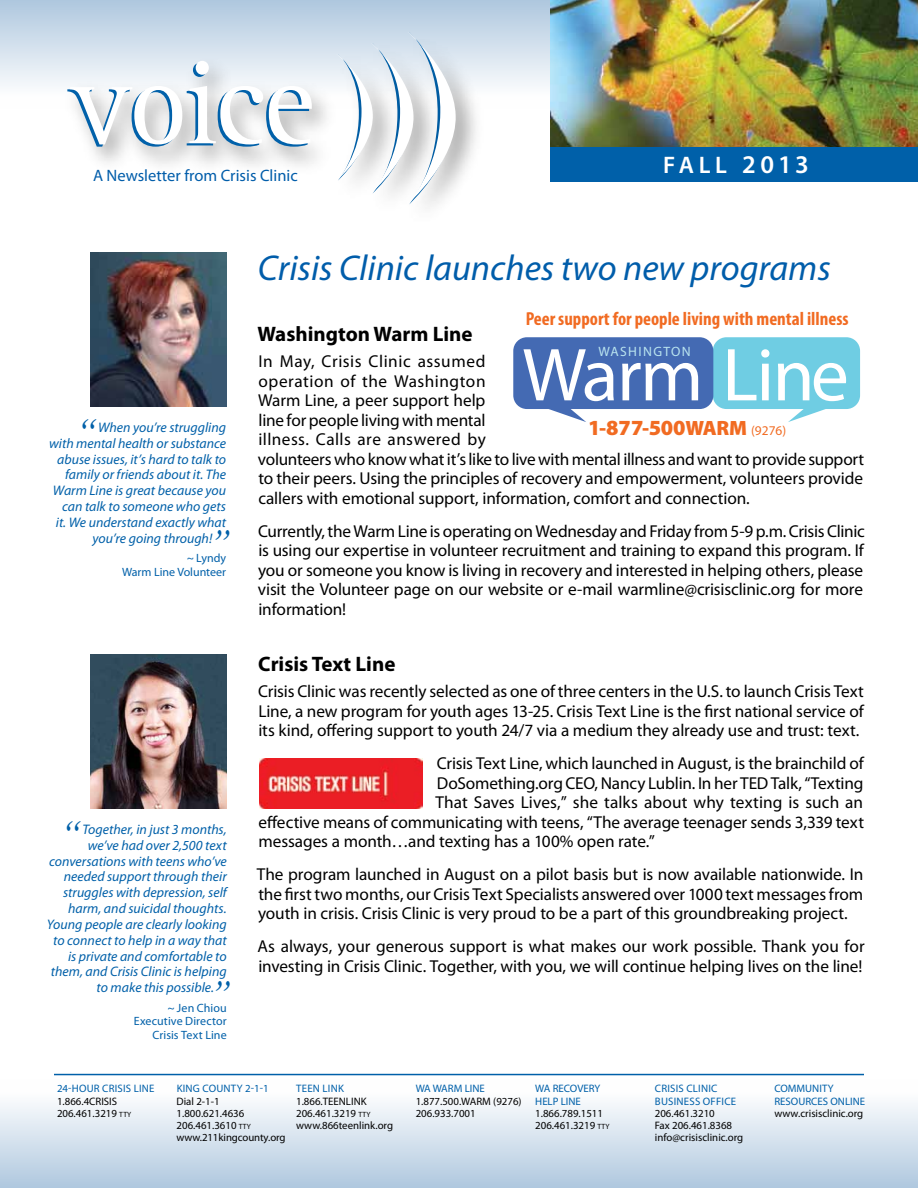
<style>
.page{position:relative;width:918px;height:1188px;background:#fff}
.page>*{position:absolute;margin:0;border:0;box-sizing:border-box;transform-origin:0 0}
.t1{font:italic 39.6px "Garamond";color:#0060a9}
.t2{font:italic 36px "Myriad Pro";color:#005daa}
.t3{font:600 24px "Myriad Pro";color:#fff}
.t4{font:900 21.6px "Myriad Pro";color:#f16b22}
.t5{font:700 21px "Myriad Pro";color:#000}
.t6{font:700 condensed 18.9px "Myriad Pro";color:#f16b22}
.t7{font:17.25px/19.5px "Myriad Pro";letter-spacing:-.005em;color:#000;text-align:justify}
.t8{font:16.5px "Myriad Pro";color:#005daa}
.t9{font:italic 13.8px "Myriad Pro";color:#0060a9}
.t10{font:13.5px "Myriad Pro";letter-spacing:.1em;color:#b9e4ef}
.t11{font:12px/13.5px "Myriad Pro";color:#0060a9;text-align:right}
.t12{font:10.8px/12.1px "Myriad Pro";color:#000}
.t13{font:10.8px "Myriad Pro";letter-spacing:.02em;color:#0060a9}
.t14{font:10.8px/12.1px "Myriad Pro";color:#0060a9}
.t15{font:10.8px/12.1px "Myriad Pro";color:#000}
.s1{font-size:25.5px}
.s2{font-style:italic}
.s3{font-size:20.7px}
.s4{font-weight:400;font-size:13.35px}
.s5{font-size:7.65px}
.s6{font-style:inherit}
</style>
<div class="page">
<div style="left:0;top:0;width:918px;height:109px;background:linear-gradient(to bottom,#afc8df,#fff)"></div>
<div style="left:713px;top:337px;width:147px;height:72px;background:#6fcde3;border-radius:14px"></div>
<div style="left:513px;top:337px;width:200px;height:72px;background:#446ab3;border-radius:14px"></div>
<svg style="left:523px;top:349px;width:91px;height:73px"></svg>
<svg style="left:622px;top:363px;width:76px;height:37px"></svg>
<svg style="left:728px;top:349px;width:41px;height:51px"></svg>
<svg style="left:778px;top:363px;width:68px;height:59px"></svg>
<img style="left:260px;top:758px;width:163px;height:50px">
<img style="left:321px;top:17px;width:169px;height:190px">
<svg style="left:336px;top:32px;width:121px;height:173px"></svg>
<img style="left:52px;top:48px;width:292px;height:133px">
<svg style="left:67px;top:61px;width:245px;height:86px"></svg>
<img style="left:91px;top:253px;width:136px;height:153px">
<hr style="left:54px;top:1074px;width:810px;height:1px;background:#0060a9">
<img style="left:91px;top:655px;width:136px;height:153px">
<img style="left:551px;top:0;width:367px;height:147px">
<div style="left:551px;top:147px;width:367px;height:34px;background:#0060a9"></div>
<div style="left:0;top:1079px;width:918px;height:109px;background:linear-gradient(to bottom,#fff,#b0c8df)"></div>
<p class="t8" style="left:93px;top:165px;width:206px">A Newsletter from Crisis Clinic</p>
<h3 class="t3" style="left:663px;top:150px;width:147px">FALL <span class="s1">2013</span></h3>
<h1 class="t1" style="left:75px;top:406px;width:18px">“</h1>
<p class="t9" style="left:98px;top:419px;width:130px">When you’re struggling</p>
<p class="t9" style="left:49px;top:435px;width:178px">with mental health or substance</p>
<p class="t9" style="left:57px;top:451px;width:170px">abuse issues, it’s hard to talk to</p>
<p class="t9" style="left:65px;top:466px;width:162px">family or friends about it. The</p>
<p class="t9" style="left:53px;top:482px;width:175px">Warm Line is great because you</p>
<p class="t9" style="left:62px;top:498px;width:166px">can talk to someone who gets</p>
<p class="t9" style="left:56px;top:514px;width:172px">it. We understand exactly what</p>
<p class="t9" style="left:93px;top:530px;width:121px">you’re going through!</p>
<p class="t11" style="left:187px;top:551px;width:41px"><span class="s2">~</span> Lyndy</p>
<h1 class="t1" style="left:210px;top:517px;width:18px">”</h1>
<p class="t11" style="left:122px;top:565px;width:106px">Warm Line Volunteer</p>
<h1 class="t1" style="left:60px;top:808px;width:18px">“</h1>
<p class="t9" style="left:82px;top:821px;width:146px">Together, in just 3 months,</p>
<p class="t9" style="left:88px;top:837px;width:140px">we’ve had over 2,500 text</p>
<p class="t9" style="left:49px;top:852px;width:179px">conversations with teens who’ve</p>
<p class="t9" style="left:64px;top:868px;width:165px">needed support through their</p>
<p class="t9" style="left:63px;top:884px;width:165px">struggles with depression, self</p>
<p class="t9" style="left:68px;top:900px;width:160px">harm, and suicidal thoughts.</p>
<p class="t9" style="left:47px;top:916px;width:181px">Young people are clearly looking</p>
<p class="t9" style="left:53px;top:932px;width:175px">to connect to help in a way that</p>
<p class="t9" style="left:68px;top:948px;width:160px">is private and comfortable to</p>
<p class="t9" style="left:51px;top:963px;width:177px">them, and Crisis Clinic is helping</p>
<p class="t9" style="left:97px;top:979px;width:119px">to make this possible.</p>
<p class="t11" style="left:168px;top:1001px;width:61px"><span class="s2">~</span> Jen Chiou</p>
<h1 class="t1" style="left:210px;top:968px;width:18px">”</h1>
<p class="t11" style="left:134px;top:1014px;width:94px">Executive Director<br>Crisis Text Line</p>
<h2 class="t2" style="left:258px;top:245px;width:574px">Crisis Clinic launches two new programs</h2>
<p class="t5" style="left:257px;top:320px;width:217px">Washington Warm Line</p>
<p class="t7" style="left:258px;top:352px;width:608px;text-align:left">In May, Crisis Clinic assumed<br>operation of the Washington<br>Warm Line, a peer support help<br>line for people living with mental<br>illness. Calls are answered by<br>volunteers who know what it’s like to live with mental illness and want to provide support to their peers. Using the principles of recovery and empowerment, volunteers provide callers with emotional support, information, comfort and connection.</p>
<p class="t7" style="left:258px;top:521px;width:608px">Currently, the Warm Line is operating on Wednesday and Friday from 5-9 p.m. Crisis Clinic is using our expertise in volunteer recruitment and training to expand this program. If you or someone you know is living in recovery and interested in helping others, please visit the Volunteer page on our website or e-mail warmline@crisisclinic.org for more information!</p>
<p class="t6" style="left:526px;top:306px;width:324px">Peer support for people living with mental illness</p>
<p class="t10" style="left:599px;top:343px;width:94px">WASHINGTON</p>
<p class="t4" style="left:588px;top:413px;width:200px">1-877-500<span class="s3">WARM</span> <span class="s4">(9276)</span></p>
<p class="t5" style="left:258px;top:650px;width:139px">Crisis Text Line</p>
<p class="t7" style="left:258px;top:682px;width:607px">Crisis Clinic was recently selected as one of three centers in the U.S. to launch Crisis Text Line, a new program for youth ages 13-25. Crisis Text Line is the first national service of its kind, offering support to youth 24/7 via a medium they already use and trust: text.</p>
<p class="t7" style="left:437px;top:754px;width:429px">Crisis Text Line, which launched in August, is the brainchild of</p>
<p class="t7" style="left:437px;top:773px;width:428px">DoSomething.org CEO, Nancy Lublin. In her TED Talk, “Texting</p>
<p class="t7" style="left:435px;top:793px;width:429px">That Saves Lives,” she talks about why texting is such an</p>
<p class="t7" style="left:258px;top:812px;width:607px">effective means of communicating with teens, “The average teenager sends 3,339 text</p>
<p class="t7" style="left:258px;top:832px;width:398px">messages a month…and texting has a 100% open rate.”</p>
<p class="t7" style="left:257px;top:865px;width:608px">The program launched in August on a pilot basis but is now available nationwide. In the first two months, our Crisis Text Specialists answered over 1000 text messages from youth in crisis. Crisis Clinic is very proud to be a part of this groundbreaking project.</p>
<p class="t7" style="left:258px;top:937px;width:609px">As always, your generous support is what makes our work possible. Thank you for investing in Crisis Clinic. Together, with you, we will continue helping lives on the line!</p>
<p class="t13" style="left:57px;top:1082px;width:63px">24-Hou r Crisis</p>
<p class="t13" style="left:134px;top:1082px;width:12px">Line</p>
<p class="t12" style="left:57px;top:1095px;width:76px">1.866.4CRISIS<br>206.461.3219 <span class="s5">tty</span></p>
<p class="t13" style="left:177px;top:1082px;width:28px">kin g count</p>
<p class="t13" style="left:237px;top:1082px;width:33px">y 2-1-1</p>
<p class="t12" style="left:177px;top:1095px;width:110px">Dial 2-1-1<br>1.800.621.4636<br>206.461.3610 <span class="s5">tty </span>www.211kingcounty.org</p>
<p class="t13" style="left:296px;top:1082px;width:13px">Teen</p>
<p class="t13" style="left:323px;top:1082px;width:23px">Link</p>
<p class="t12" style="left:296px;top:1095px;width:99px">1.866.TEENLINK<br>206.461.3219 <span class="s5">tty </span>www.866teenlink.org</p>
<p class="t14" style="left:416px;top:1083px;width:71px">WA WARM LINE</p>
<p class="t15" style="left:416px;top:1095px;width:107px">1.877.500.WARM (9276)</p>
<p class="t12" style="left:416px;top:1107px;width:61px">206.933.7001</p>
<p class="t14" style="left:535px;top:1083px;width:66px">WA RECOVERY<br>HELP LINE</p>
<p class="t15" style="left:535px;top:1107px;width:76px">1.866.789.1511<br><span class="s6">206.461.3219</span> <span class="s5">tty</span></p>
<p class="t13" style="left:655px;top:1082px;width:18px">Crisis</p>
<p class="t13" style="left:686px;top:1082px;width:13px">Clinic</p>
<p class="t13" style="left:655px;top:1094px;width:13px">Business</p>
<p class="t13" style="left:703px;top:1094px;width:14px">Office</p>
<p class="t12" style="left:655px;top:1107px;width:90px">206.461.3210<br>Fax 206.461.8368 info@crisisclinic.org</p>
<p class="t14" style="left:774px;top:1083px;width:92px">COMMUNITY<br>RESOURCES ONLINE</p>
<p class="t12" style="left:774px;top:1107px;width:90px">www.crisisclinic.org</p>
</div>
